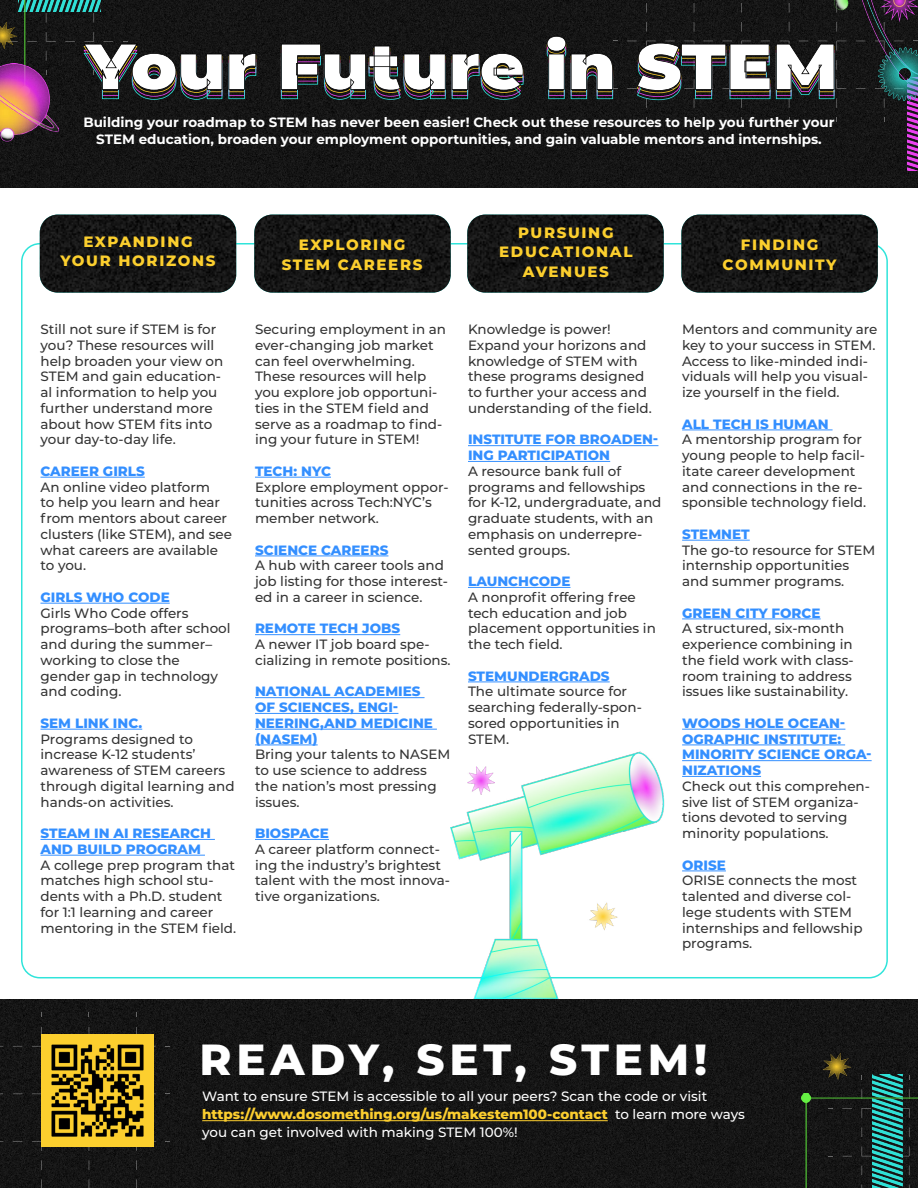
<style>
.page{position:relative;width:918px;height:1188px;background:#fff}
.page>*{position:absolute;margin:0;border:0;box-sizing:border-box;transform-origin:0 0}
.t1{font:800 43.5px "Montserrat";letter-spacing:.11em;color:#fff}
.t2{font:800 15px/19.5px "Montserrat";letter-spacing:.11em;color:#fccf2e;text-align:center}
.t3{font:500 13.5px/15.8px "Montserrat";color:#000}
.t4{font:800 13.5px/15.8px "Montserrat";color:#0073ff}
.t5{font:700 13.5px/16.5px "Montserrat";color:#fff;text-align:center}
.t6{font:500 13.5px/18px "Montserrat";color:#fff}
.s1{font-weight:800;color:#fcce2f}
</style>
<div class="page">
<img style="left:0;top:0;width:918px;height:188px">
<svg style="left:646px;top:0;width:1px;height:13px"></svg>
<svg style="left:694px;top:0;width:1px;height:13px"></svg>
<svg style="left:741px;top:0;width:1px;height:13px"></svg>
<svg style="left:789px;top:0;width:1px;height:13px"></svg>
<svg style="left:46px;top:32px;width:10px;height:10px"></svg>
<hr style="left:40px;top:477px;width:105px;height:1px;background:#0073ff">
<hr style="left:40px;top:603px;width:130px;height:1px;background:#0073ff">
<hr style="left:40px;top:729px;width:102px;height:1px;background:#0073ff">
<hr style="left:40px;top:839px;width:175px;height:1px;background:#0073ff">
<hr style="left:40px;top:855px;width:165px;height:1px;background:#0073ff">
<hr style="left:255px;top:477px;width:76px;height:1px;background:#0073ff">
<hr style="left:255px;top:556px;width:133px;height:1px;background:#0073ff">
<hr style="left:255px;top:634px;width:145px;height:1px;background:#0073ff">
<hr style="left:255px;top:697px;width:170px;height:1px;background:#0073ff">
<hr style="left:255px;top:713px;width:143px;height:1px;background:#0073ff">
<hr style="left:255px;top:729px;width:182px;height:1px;background:#0073ff">
<hr style="left:255px;top:745px;width:63px;height:1px;background:#0073ff">
<hr style="left:255px;top:839px;width:74px;height:1px;background:#0073ff">
<hr style="left:468px;top:445px;width:190px;height:1px;background:#0073ff">
<hr style="left:468px;top:461px;width:142px;height:1px;background:#0073ff">
<hr style="left:468px;top:587px;width:102px;height:1px;background:#0073ff">
<hr style="left:468px;top:682px;width:142px;height:1px;background:#0073ff">
<hr style="left:682px;top:430px;width:151px;height:1px;background:#0073ff">
<hr style="left:682px;top:540px;width:68px;height:1px;background:#0073ff">
<hr style="left:682px;top:619px;width:139px;height:1px;background:#0073ff">
<hr style="left:682px;top:729px;width:163px;height:1px;background:#0073ff">
<hr style="left:682px;top:745px;width:163px;height:1px;background:#0073ff">
<hr style="left:682px;top:760px;width:190px;height:1px;background:#0073ff">
<hr style="left:682px;top:776px;width:79px;height:1px;background:#0073ff">
<hr style="left:682px;top:871px;width:44px;height:1px;background:#0073ff">
<img style="left:40px;top:215px;width:196px;height:78px">
<img style="left:254px;top:215px;width:197px;height:78px">
<img style="left:467px;top:215px;width:197px;height:78px">
<img style="left:681px;top:215px;width:197px;height:78px">
<img style="left:0;top:999px;width:918px;height:189px">
<svg style="left:32px;top:1046px;width:8px;height:10px"></svg>
<svg style="left:32px;top:1084px;width:8px;height:10px"></svg>
<svg style="left:127px;top:1147px;width:10px;height:4px"></svg>
<svg style="left:89px;top:1147px;width:10px;height:4px"></svg>
<svg style="left:32px;top:1141px;width:10px;height:10px"></svg>
<img style="left:873px;top:1075px;width:30px;height:19px">
<img style="left:30px;top:0;width:70px;height:12px">
<img style="left:450px;top:751px;width:220px;height:248px">
<hr style="left:202px;top:1120px;width:406px;height:1px;background:#fcce2f">
<img style="left:0;top:0;width:30px;height:63px">
<img style="left:802px;top:1094px;width:116px;height:94px">
<img style="left:0;top:63px;width:59px;height:81px">
<img style="left:818px;top:1049px;width:37px;height:36px">
<img style="left:830px;top:0;width:88px;height:106px">
<svg style="left:84px;top:32px;width:138px;height:68px"></svg>
<svg style="left:228px;top:53px;width:28px;height:46px"></svg>
<svg style="left:281px;top:44px;width:165px;height:56px"></svg>
<svg style="left:452px;top:53px;width:72px;height:47px"></svg>
<svg style="left:547px;top:36px;width:71px;height:63px"></svg>
<svg style="left:627px;top:41px;width:143px;height:67px"></svg>
<svg style="left:776px;top:41px;width:70px;height:67px"></svg>
<img style="left:0;top:17px;width:22px;height:36px">
<img style="left:40px;top:1033px;width:115px;height:114px">
<img style="left:908px;top:101px;width:10px;height:69px">
<img style="left:584px;top:899px;width:38px;height:36px">
<img style="left:827px;top:0;width:27px;height:17px">
<img style="left:467px;top:767px;width:27px;height:27px">
<img style="left:878px;top:48px;width:40px;height:53px">
<p class="t5" style="left:83px;top:114px;width:753px">Building your roadmap to STEM has never been easier! Check out these resources to help you further your<br>STEM education, broaden your employment opportunities, and gain valuable mentors and internships.</p>
<p class="t2" style="left:60px;top:231px;width:157px">EXPANDING<br>YOUR HORIZONS</p>
<p class="t2" style="left:282px;top:234px;width:142px">EXPLORING<br>STEM CAREERS</p>
<p class="t2" style="left:499px;top:222px;width:135px">PURSUING<br>EDUCATIONAL<br>AVENUES</p>
<p class="t3" style="left:40px;top:321px;width:184px">Still not sure if STEM is for you? These resources will help broaden your view on<br>STEM and gain education&shy;al information to help you further understand more about how STEM fits into your day-to-day life.</p>
<p class="t4" style="left:40px;top:462px;width:106px">CAREER GIRLS</p>
<p class="t3" style="left:40px;top:478px;width:193px">An online video platform<br>to help you learn and hear from mentors about career clusters (like STEM), and see what careers are available to you.</p>
<p class="t4" style="left:40px;top:588px;width:131px">GIRLS WHO CODE</p>
<p class="t3" style="left:40px;top:604px;width:192px">Girls Who Code offers programs–both after school and during the summer– working to close the gender gap in technology and coding.</p>
<p class="t4" style="left:40px;top:714px;width:103px">SEM LINK INC.</p>
<p class="t3" style="left:40px;top:730px;width:196px">Programs designed to increase K-12 students’ awareness of STEM careers through digital learning and hands-on activities.</p>
<p class="t4" style="left:40px;top:825px;width:172px">STEAM IN AI RESEARCH<br>AND BUILD PROGRAM</p>
<p class="t3" style="left:40px;top:856px;width:197px">A college prep program that matches high school stu&shy;dents with a Ph.D. student for 1:1 learning and career mentoring in the STEM field.</p>
<p class="t3" style="left:255px;top:321px;width:193px">Securing employment in an ever-changing job market can feel overwhelming.<br>These resources will help you explore job opportuni&shy;ties in the STEM field and serve as a roadmap to find&shy;ing your future in STEM!</p>
<p class="t4" style="left:255px;top:462px;width:78px">TECH: NYC</p>
<p class="t3" style="left:255px;top:478px;width:195px">Explore employment oppor&shy;tunities across Tech:NYC’s member network.</p>
<p class="t4" style="left:255px;top:541px;width:135px">SCIENCE CAREERS</p>
<p class="t3" style="left:255px;top:557px;width:195px">A hub with career tools and job listing for those interest&shy;ed in a career in science.</p>
<p class="t4" style="left:255px;top:620px;width:147px">REMOTE TECH JOBS</p>
<p class="t3" style="left:255px;top:636px;width:197px">A newer IT job board spe&shy;cializing in remote positions.</p>
<p class="t4" style="left:255px;top:683px;width:179px">NATIONAL ACADEMIES<br>OF SCIENCES, ENGI-<br>NEERING,AND MEDICINE (NASEM)</p>
<p class="t3" style="left:255px;top:746px;width:197px">Bring your talents to NASEM to use science to address the nation’s most pressing issues.</p>
<p class="t4" style="left:255px;top:825px;width:75px">BIOSPACE</p>
<p class="t3" style="left:255px;top:841px;width:197px">A career platform connect&shy;ing the industry’s brightest talent with the most innova&shy;tive organizations.</p>
<p class="t3" style="left:468px;top:321px;width:185px">Knowledge is power!<br>Expand your horizons and knowledge of STEM with these programs designed to further your access and understanding of the field.</p>
<p class="t4" style="left:468px;top:431px;width:192px">INSTITUTE FOR BROADEN-<br>ING PARTICIPATION</p>
<p class="t3" style="left:468px;top:463px;width:195px">A resource bank full of programs and fellowships for K-12, undergraduate, and graduate students, with an emphasis on underrepre&shy;sented groups.</p>
<p class="t4" style="left:468px;top:573px;width:104px">LAUNCHCODE</p>
<p class="t3" style="left:468px;top:589px;width:189px">A nonprofit offering free tech education and job placement opportunities in the tech field.</p>
<p class="t4" style="left:468px;top:667px;width:143px">STEMUNDERGRADS</p>
<p class="t3" style="left:468px;top:683px;width:175px">The ultimate source for searching federally-spon&shy;sored opportunities in<br>STEM.</p>
<p class="t2" style="left:723px;top:234px;width:115px">FINDING<br>COMMUNITY</p>
<p class="t3" style="left:682px;top:321px;width:197px">Mentors and community are key to your success in STEM.<br>Access to like-minded indi&shy;viduals will help you visual&shy;ize yourself in the field.</p>
<p class="t4" style="left:682px;top:415px;width:148px">ALL TECH IS HUMAN</p>
<p class="t3" style="left:682px;top:431px;width:186px">A mentorship program for young people to help facil&shy;itate career development and connections in the re&shy;sponsible technology field.</p>
<p class="t4" style="left:682px;top:525px;width:69px">STEMNET</p>
<p class="t3" style="left:682px;top:541px;width:195px">The go-to resource for STEM internship opportunities and summer programs.</p>
<p class="t4" style="left:682px;top:604px;width:140px">GREEN CITY FORCE</p>
<p class="t3" style="left:682px;top:620px;width:173px">A structured, six-month experience combining in the field work with class&shy;room training to address issues like sustainability.</p>
<p class="t4" style="left:682px;top:714px;width:191px">WOODS HOLE OCEAN-<br>OGRAPHIC INSTITUTE:<br>MINORITY SCIENCE ORGA-<br>NIZATIONS</p>
<p class="t3" style="left:682px;top:778px;width:189px">Check out this comprehen&shy;sive list of STEM organiza&shy;tions devoted to serving minority populations.</p>
<p class="t4" style="left:682px;top:856px;width:45px">ORISE</p>
<p class="t3" style="left:682px;top:872px;width:182px">ORISE connects the most talented and diverse col&shy;lege students with STEM internships and fellowship programs.</p>
<h1 class="t1" style="left:200px;top:1028px;width:509px">READY, SET, STEM!</h1>
<p class="t6" style="left:202px;top:1087px;width:544px">Want to ensure STEM is accessible to all your peers? Scan the code or visit <span class="s1">https://www.dosomething.org/us/makestem100-contact</span> to learn more ways you can get involved with making STEM 100%!</p>
</div>
